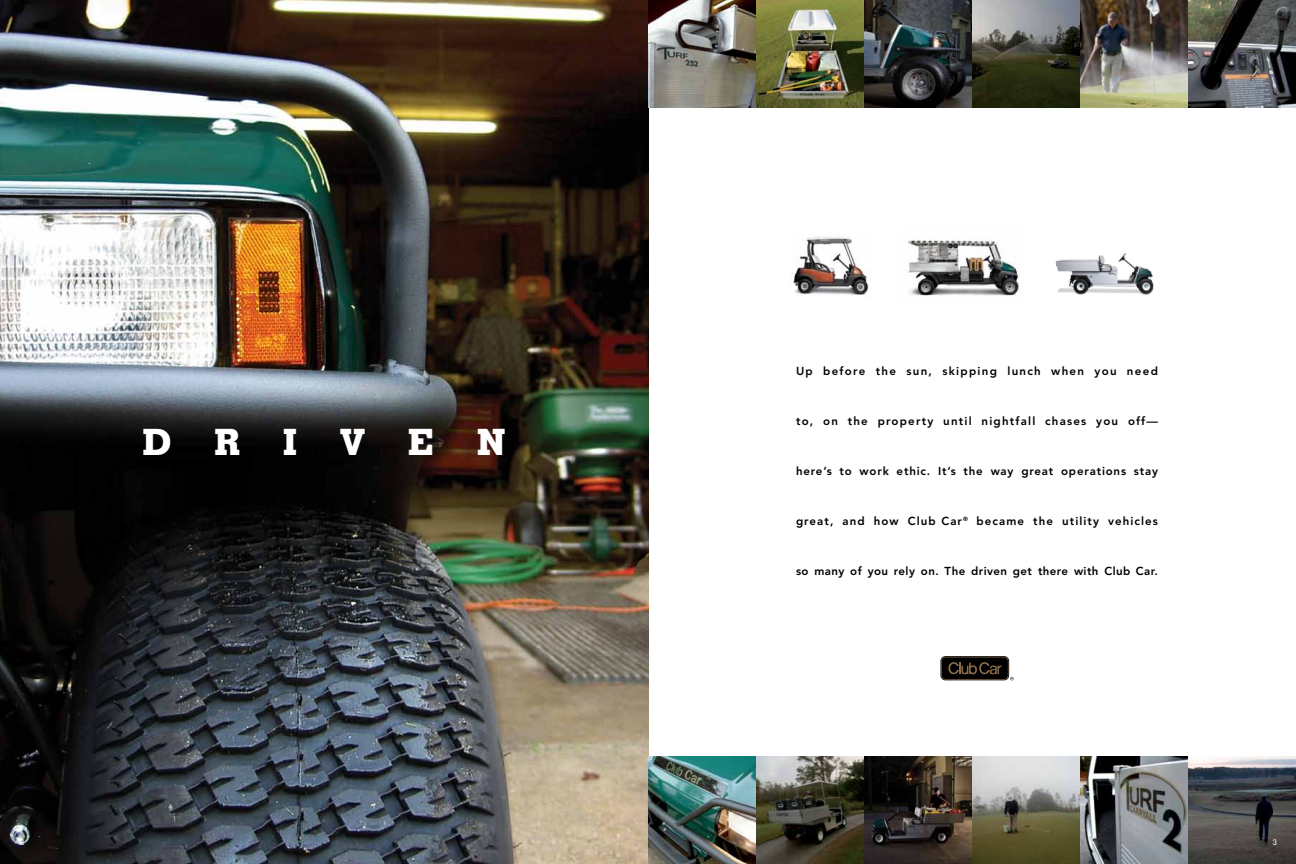
<style>
.page{position:relative;width:1296px;height:864px;background:#fff}
.page>*{position:absolute;margin:0;border:0;box-sizing:border-box;transform-origin:0 0}
.t1{font:700 36.4px "Geometric Slab 703 BT Xtra";letter-spacing:1.2em;color:#fff}
.t2{font:800 11.5px "Avenir";letter-spacing:.095em;color:#000}
.t3{font:800 11.5px "Avenir";letter-spacing:.07em;color:#000}
.t4{font:800 11.5px "Avenir";letter-spacing:.035em;color:#000}
.t5{font:800 11.5px "Avenir";letter-spacing:.115em;color:#000}
.t6{font:500 8px "Geometric Slab 703 BT";color:#fff}
</style>
<div class="page">
<img style="left:649px;top:756px;width:647px;height:108px">
<img style="left:0;top:0;width:649px;height:864px">
<img style="left:1055px;top:253px;width:99px;height:42px">
<img style="left:908px;top:239px;width:111px;height:57px">
<img style="left:792px;top:237px;width:78px;height:60px">
<img style="left:648px;top:0;width:648px;height:108px">
<svg style="left:940px;top:656px;width:69px;height:24px"></svg>
<svg style="left:941px;top:657px;width:73px;height:23px;background:#2e2721"></svg>
<h1 class="t1" style="left:143px;top:420px;width:364px">DRIVEN</h1>
<p class="t5" style="left:796px;top:364px;width:363px">Up before the sun, skipping lunch when you need</p>
<p class="t2" style="left:796px;top:414px;width:364px">to, on the property until nightfall chases you off—</p>
<p class="t3" style="left:796px;top:464px;width:364px">here’s to work ethic. It’s the way great operations stay</p>
<p class="t2" style="left:796px;top:514px;width:364px">great, and how Club Car<sup>®</sup> became the utility vehicles</p>
<p class="t4" style="left:796px;top:564px;width:363px">so many of you rely on. The driven get there with Club Car.</p>
<p class="t6" style="left:20px;top:837px;width:6px">2</p>
<p class="t6" style="left:1273px;top:837px;width:6px">3</p>
</div>
